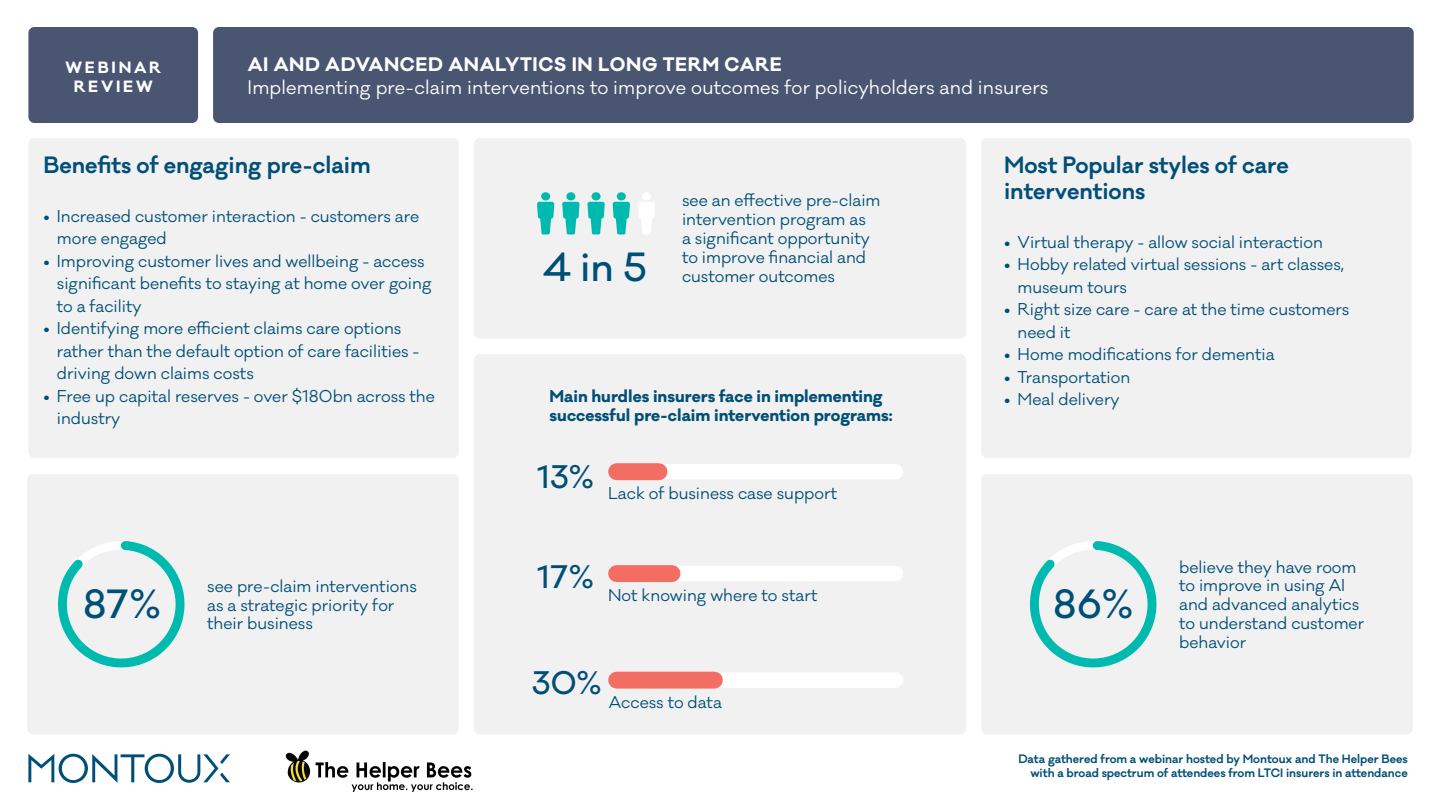
<style>
.page{position:relative;width:1440px;height:810px;background:#fff}
.page>*{position:absolute;margin:0;border:0;box-sizing:border-box;transform-origin:0 0}
.t1{font:500 37.5px "Galano Classic";color:#004f76}
.t2{font:500 30px "Galano Classic";color:#004f76}
.t3{font:600 21.75px/26.1px "Galano Classic";color:#004f76}
.t4{font:18px/22.5px "Galano Classic";letter-spacing:.01em;color:#fff}
.t5{font:15.75px/22.5px "Galano Classic";color:#004f76}
.t6{font:700 15.75px/18.9px "Galano Classic";color:#004f76}
.t7{font:700 15px/18.8px "Galano Classic";letter-spacing:.185em;color:#fff;text-align:center}
.t8{font:600 11.25px/13.5px "Galano Classic";color:#004f76;text-align:right}
.s1{font-weight:700}
</style>
<div class="page">
<div style="left:27px;top:474px;width:432px;height:260px;background:#f2f1f2;border-radius:6px"></div>
<div style="left:474px;top:138px;width:492px;height:200px;background:#f2f1f2;border-radius:6px"></div>
<div style="left:213px;top:27px;width:1201px;height:96px;background:#4a5571;border-radius:6px"></div>
<svg style="left:28px;top:754px;width:202px;height:29px"></svg>
<div style="left:28px;top:27px;width:170px;height:96px;background:#4a5571;border-radius:6px"></div>
<div style="left:28px;top:138px;width:431px;height:320px;background:#f2f1f2;border-radius:6px"></div>
<img style="left:285px;top:750px;width:188px;height:42px">
<div style="left:474px;top:354px;width:492px;height:380px;background:#f2f1f2;border-radius:6px"></div>
<div style="left:617px;top:464px;width:278px;height:16px;background:#fff"></div>
<div style="left:617px;top:566px;width:278px;height:15px;background:#fff"></div>
<div style="left:617px;top:672px;width:278px;height:16px;background:#fff"></div>
<div style="left:617px;top:672px;width:97px;height:17px;background:#f26e63"></div>
<div style="left:617px;top:565px;width:55px;height:17px;background:#f26e63"></div>
<div style="left:617px;top:463px;width:42px;height:17px;background:#f26e63"></div>
<svg style="left:587px;top:202px;width:18px;height:33px"></svg>
<div style="left:592px;top:192px;width:9px;height:8px;background:#00bab0;border-radius:50%"></div>
<svg style="left:537px;top:202px;width:17px;height:33px"></svg>
<div style="left:541px;top:192px;width:9px;height:8px;background:#00bab0;border-radius:50%"></div>
<svg style="left:562px;top:202px;width:18px;height:33px"></svg>
<div style="left:566px;top:192px;width:9px;height:8px;background:#00bab0;border-radius:50%"></div>
<svg style="left:638px;top:202px;width:17px;height:32px"></svg>
<div style="left:642px;top:192px;width:9px;height:8px;background:#fff;border-radius:50%"></div>
<svg style="left:613px;top:202px;width:17px;height:33px"></svg>
<div style="left:617px;top:192px;width:9px;height:8px;background:#00bab0;border-radius:50%"></div>
<svg style="left:58px;top:541px;width:127px;height:127px"></svg>
<div style="left:981px;top:474px;width:432px;height:260px;background:#f2f1f2;border-radius:6px"></div>
<svg style="left:1029px;top:541px;width:128px;height:127px"></svg>
<div style="left:981px;top:138px;width:431px;height:320px;background:#f2f1f2;border-radius:6px"></div>
<p class="t7" style="left:65px;top:58px;width:97px">WEBINAR<br>REVIEW</p>
<p class="t4" style="left:248px;top:54px;width:802px"><span class="s1">AI AND ADVANCED ANALYTICS IN LONG TERM CARE<br></span>Implementing pre-claim interventions to improve outcomes for policyholders and insurers</p>
<p class="t3" style="left:43px;top:152px;width:329px">Benefits of engaging pre-claim</p>
<p class="t5" style="left:57px;top:205px;width:364px;text-indent:-14px">• Increased customer interaction - customers are more engaged</p>
<p class="t5" style="left:57px;top:250px;width:376px;text-indent:-14px">• Improving customer lives and wellbeing - access significant benefits to staying at home over going to a facility</p>
<p class="t5" style="left:57px;top:318px;width:364px;text-indent:-14px">• Identifying more efficient claims care options rather than the default option of care facilities - driving down claims costs</p>
<p class="t5" style="left:57px;top:385px;width:379px;text-indent:-14px">• Free up capital reserves - over $180bn across the industry</p>
<p class="t6" style="left:550px;top:387px;width:345px">Main hurdles insurers face in implementing successful pre-claim intervention programs:</p>
<p class="t5" style="left:682px;top:191px;width:200px;line-height:18.9px">see an effective pre-claim intervention program as<br>a significant opportunity to improve financial and</p>
<p class="t1" style="left:543px;top:242px;width:105px">4 in 5</p>
<p class="t5" style="left:682px;top:265px;width:154px">customer outcomes</p>
<p class="t1" style="left:83px;top:580px;width:80px">87%</p>
<p class="t5" style="left:207px;top:577px;width:211px;line-height:18.9px">see pre-claim interventions as a strategic priority for</p>
<p class="t5" style="left:207px;top:613px;width:107px">their business</p>
<p class="t2" style="left:537px;top:457px;width:59px">13%</p>
<p class="t5" style="left:608px;top:482px;width:231px">Lack of business case support</p>
<p class="t2" style="left:537px;top:557px;width:58px">17%</p>
<p class="t5" style="left:608px;top:584px;width:211px">Not knowing where to start</p>
<p class="t2" style="left:532px;top:663px;width:71px">30%</p>
<p class="t5" style="left:609px;top:691px;width:115px">Access to data</p>
<p class="t3" style="left:1004px;top:152px;width:286px">Most Popular styles of care interventions</p>
<p class="t5" style="left:1004px;top:231px;width:320px">• Virtual therapy - allow social interaction</p>
<p class="t5" style="left:1018px;top:253px;width:328px;text-indent:-14px">• Hobby related virtual sessions - art classes, museum tours</p>
<p class="t5" style="left:1018px;top:298px;width:333px;text-indent:-14px">• Right size care - care at the time customers need it</p>
<p class="t5" style="left:1004px;top:343px;width:272px">• Home modifications for dementia</p>
<p class="t5" style="left:1004px;top:366px;width:128px">• Transportation</p>
<p class="t5" style="left:1004px;top:388px;width:117px">• Meal delivery</p>
<p class="t1" style="left:1053px;top:580px;width:82px">86%</p>
<p class="t5" style="left:1179px;top:557px;width:187px;line-height:18.9px">believe they have room to improve in using AI and advanced analytics to understand customer behavior</p>
<p class="t8" style="left:1018px;top:752px;width:391px">Data gathered from a webinar hosted by Montoux and The Helper Bees with a broad spectrum of attendees from LTCI insurers in attendance</p>
</div>
